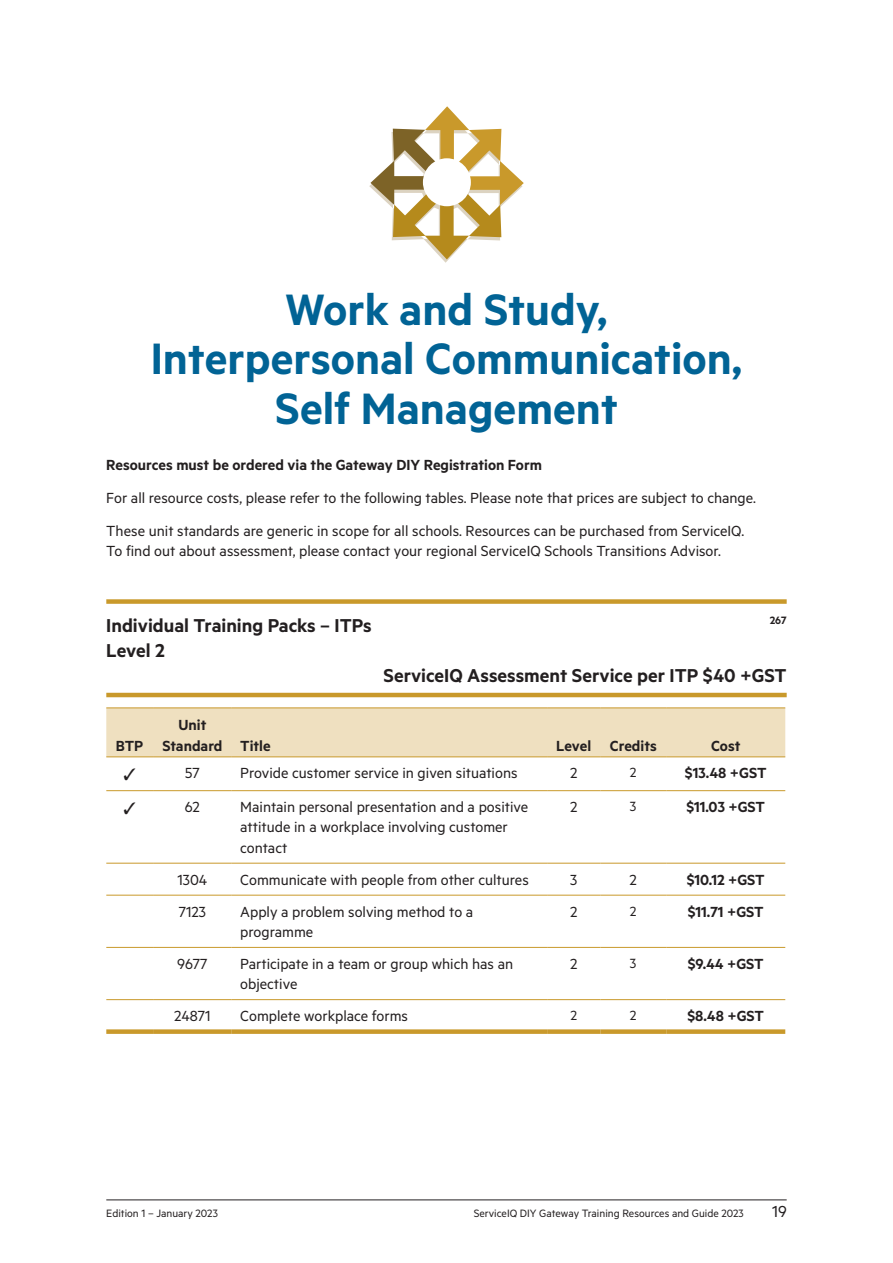
<style>
.page{position:relative;width:893px;height:1263px;background:#fff}
.page>*{position:absolute;margin:0;border:0;box-sizing:border-box;transform-origin:0 0}
.t1{font:600 49.5px/49.5px "Metric";color:#016395;text-align:center}
.t2{font:600 21px "Metric";color:#231f20}
.t3{font:18px "Metric";color:#231f20}
.t4{font:16.5px/20.2px "Metric";color:#231f20}
.t5{font:600 16.5px/20.2px "Metric";color:#231f20}
.t6{font:15px "Metric";color:#231f20}
.t7{font:12px "Metric";color:#231f20}
.t8{font:600 12px "Metric";color:#231f20}
</style>
<div class="page">
<hr style="left:106px;top:1199px;width:681px;height:1px;background:#231f20">
<svg style="left:369px;top:106px;width:155px;height:157px"></svg>
<div style="left:423px;top:158px;width:48px;height:48px;background:#fff;border-radius:50%"></div>
<div style="left:106px;top:599px;width:681px;height:5px;background:#c9992b"></div>
<hr style="left:106px;top:693px;width:681px;height:4px;background:#c9992b">
<div style="left:106px;top:708px;width:679px;height:48px;background:#efe0c0"></div>
<hr style="left:106px;top:756px;width:47px;height:1px;background:#c9992b">
<hr style="left:153px;top:756px;width:79px;height:1px;background:#c9992b">
<hr style="left:232px;top:756px;width:315px;height:1px;background:#c9992b">
<hr style="left:547px;top:756px;width:53px;height:1px;background:#c9992b">
<hr style="left:600px;top:756px;width:66px;height:1px;background:#c9992b">
<hr style="left:666px;top:756px;width:119px;height:1px;background:#c9992b">
<hr style="left:106px;top:790px;width:47px;height:1px;background:#c9992b">
<hr style="left:153px;top:790px;width:79px;height:1px;background:#c9992b">
<hr style="left:232px;top:790px;width:315px;height:1px;background:#c9992b">
<hr style="left:547px;top:790px;width:53px;height:1px;background:#c9992b">
<hr style="left:600px;top:790px;width:66px;height:1px;background:#c9992b">
<hr style="left:666px;top:790px;width:119px;height:1px;background:#c9992b">
<hr style="left:106px;top:863px;width:47px;height:1px;background:#c9992b">
<hr style="left:153px;top:863px;width:79px;height:1px;background:#c9992b">
<hr style="left:232px;top:863px;width:315px;height:1px;background:#c9992b">
<hr style="left:547px;top:863px;width:53px;height:1px;background:#c9992b">
<hr style="left:600px;top:863px;width:66px;height:1px;background:#c9992b">
<hr style="left:666px;top:863px;width:119px;height:1px;background:#c9992b">
<hr style="left:106px;top:895px;width:47px;height:1px;background:#c9992b">
<hr style="left:153px;top:895px;width:79px;height:1px;background:#c9992b">
<hr style="left:232px;top:895px;width:315px;height:1px;background:#c9992b">
<hr style="left:547px;top:895px;width:53px;height:1px;background:#c9992b">
<hr style="left:600px;top:895px;width:66px;height:1px;background:#c9992b">
<hr style="left:666px;top:895px;width:119px;height:1px;background:#c9992b">
<hr style="left:106px;top:947px;width:47px;height:1px;background:#c9992b">
<hr style="left:153px;top:947px;width:79px;height:1px;background:#c9992b">
<hr style="left:232px;top:947px;width:315px;height:1px;background:#c9992b">
<hr style="left:547px;top:947px;width:53px;height:1px;background:#c9992b">
<hr style="left:600px;top:947px;width:66px;height:1px;background:#c9992b">
<hr style="left:666px;top:947px;width:119px;height:1px;background:#c9992b">
<hr style="left:106px;top:999px;width:47px;height:1px;background:#c9992b">
<hr style="left:153px;top:999px;width:79px;height:1px;background:#c9992b">
<hr style="left:232px;top:999px;width:315px;height:1px;background:#c9992b">
<hr style="left:547px;top:999px;width:53px;height:1px;background:#c9992b">
<hr style="left:600px;top:999px;width:66px;height:1px;background:#c9992b">
<hr style="left:666px;top:999px;width:119px;height:1px;background:#c9992b">
<div style="left:106px;top:1029px;width:47px;height:5px;background:#c9992b"></div>
<div style="left:153px;top:1029px;width:79px;height:5px;background:#c9992b"></div>
<div style="left:232px;top:1029px;width:315px;height:5px;background:#c9992b"></div>
<div style="left:547px;top:1029px;width:53px;height:5px;background:#c9992b"></div>
<div style="left:600px;top:1029px;width:66px;height:5px;background:#c9992b"></div>
<div style="left:666px;top:1029px;width:119px;height:5px;background:#c9992b"></div>
<hr style="left:106px;top:707px;width:47px;height:1px;background:#c9992b">
<hr style="left:153px;top:707px;width:79px;height:1px;background:#c9992b">
<hr style="left:232px;top:707px;width:315px;height:1px;background:#c9992b">
<hr style="left:547px;top:707px;width:53px;height:1px;background:#c9992b">
<hr style="left:600px;top:707px;width:66px;height:1px;background:#c9992b">
<hr style="left:666px;top:707px;width:119px;height:1px;background:#c9992b">
<h1 class="t1" style="left:151px;top:283px;width:593px">Work and Study,<br>Interpersonal Communication,<br>Self Management</h1>
<p class="t5" style="left:106px;top:454px;width:437px">Resources must be ordered via the Gateway DIY Registration Form</p>
<p class="t4" style="left:106px;top:480px;width:651px;line-height:33px">For all resource costs, please refer to the following tables. Please note that prices are subject to change.<br>These unit standards are generic in scope for all schools. Resources can be purchased from ServiceIQ.</p>
<p class="t4" style="left:106px;top:540px;width:616px">To find out about assessment, please contact your regional ServiceIQ Schools Transitions Advisor.</p>
<p class="t2" style="left:106px;top:613px;width:267px">Individual Training Packs – ITPs</p>
<p class="t8" style="left:770px;top:613px;width:18px">267</p>
<p class="t2" style="left:106px;top:638px;width:60px">Level 2</p>
<p class="t2" style="left:383px;top:663px;width:405px">ServiceIQ Assessment Service per ITP $40 +GST</p>
<p class="t5" style="left:116px;top:735px;width:29px">BTP</p>
<p class="t5" style="left:162px;top:714px;width:110px;text-indent:16px">Unit<br>Standard Title</p>
<p class="t5" style="left:556px;top:735px;width:102px">Level Credits</p>
<p class="t5" style="left:711px;top:735px;width:31px">Cost</p>
<p class="t4" style="left:185px;top:762px;width:16px">57</p>
<p class="t4" style="left:240px;top:762px;width:279px">Provide customer service in given situations</p>
<p class="t4" style="left:570px;top:762px;width:9px">2</p>
<p class="t6" style="left:630px;top:764px;width:8px">2</p>
<p class="t5" style="left:685px;top:762px;width:83px">$13.48 +GST</p>
<p class="t4" style="left:185px;top:796px;width:17px">62</p>
<p class="t4" style="left:240px;top:796px;width:290px">Maintain personal presentation and a positive attitude in a workplace involving customer contact</p>
<p class="t4" style="left:570px;top:796px;width:9px">2</p>
<p class="t6" style="left:630px;top:798px;width:8px">3</p>
<p class="t5" style="left:686px;top:796px;width:80px">$11.03 +GST</p>
<p class="t4" style="left:177px;top:869px;width:31px">1304</p>
<p class="t4" style="left:240px;top:869px;width:290px">Communicate with people from other cultures</p>
<p class="t4" style="left:570px;top:869px;width:9px">3</p>
<p class="t4" style="left:630px;top:869px;width:9px">2</p>
<p class="t5" style="left:687px;top:869px;width:80px">$10.12 +GST</p>
<p class="t4" style="left:179px;top:901px;width:29px">7123</p>
<p class="t4" style="left:240px;top:901px;width:235px">Apply a problem solving method to a programme</p>
<p class="t4" style="left:570px;top:901px;width:9px">2</p>
<p class="t6" style="left:630px;top:902px;width:8px">2</p>
<p class="t5" style="left:688px;top:901px;width:78px">$11.71 +GST</p>
<p class="t4" style="left:177px;top:953px;width:32px">9677</p>
<p class="t4" style="left:240px;top:953px;width:274px">Participate in a team or group which has an objective</p>
<p class="t4" style="left:570px;top:953px;width:9px">2</p>
<p class="t6" style="left:630px;top:954px;width:8px">3</p>
<p class="t5" style="left:688px;top:953px;width:77px">$9.44 +GST</p>
<p class="t4" style="left:174px;top:1005px;width:38px">24871</p>
<p class="t4" style="left:240px;top:1005px;width:169px">Complete workplace forms</p>
<p class="t6" style="left:570px;top:1006px;width:8px">2</p>
<p class="t6" style="left:630px;top:1006px;width:8px">2</p>
<p class="t5" style="left:687px;top:1005px;width:78px">$8.48 +GST</p>
<p class="t7" style="left:106px;top:1206px;width:113px">Edition 1 – January 2023</p>
<p class="t7" style="left:474px;top:1206px;width:272px">ServiceIQ DIY Gateway Training Resources and Guide 2023</p>
<p class="t3" style="left:772px;top:1201px;width:16px">19</p>
</div>
